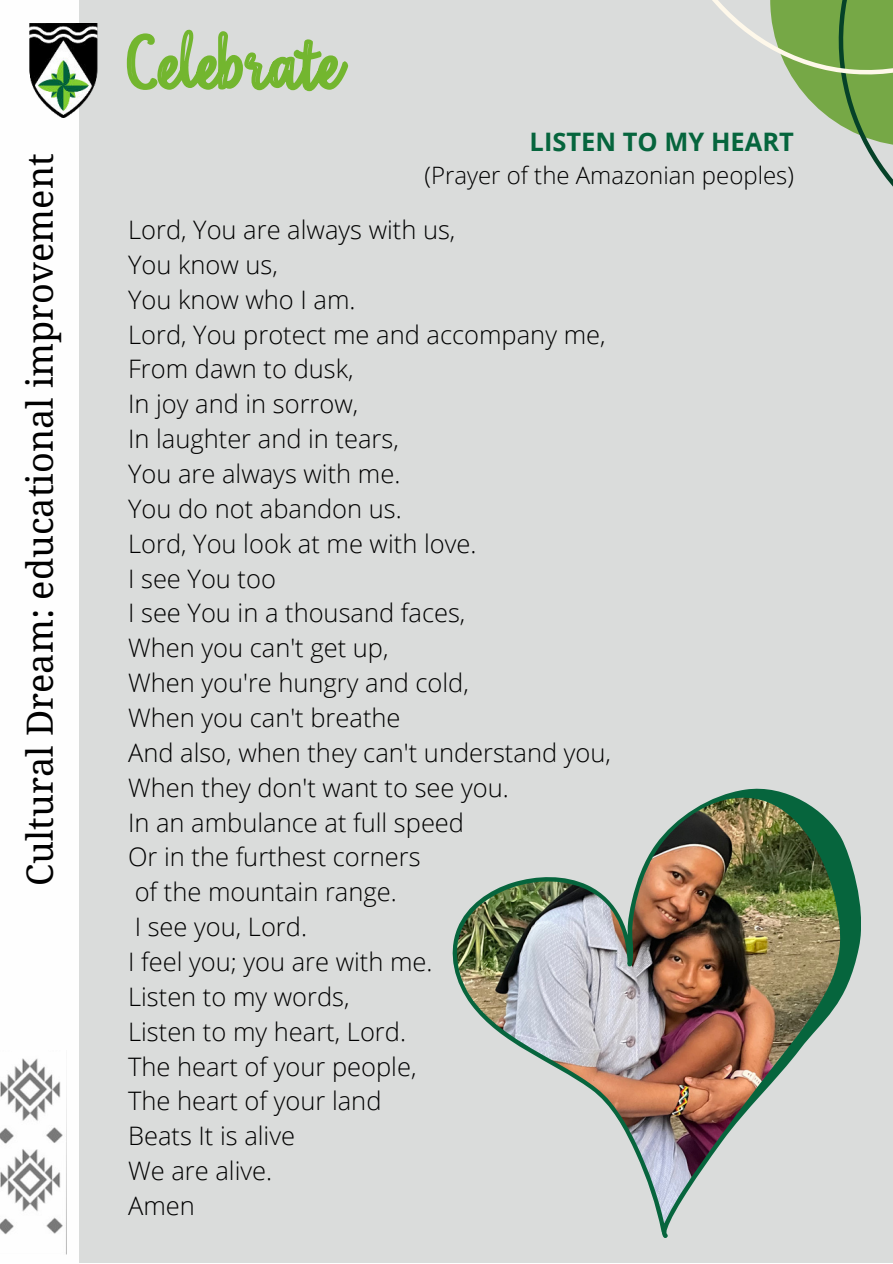
<style>
.page{position:relative;width:893px;height:1264px;background:#fff}
.page>*{position:absolute;margin:0;border:0;box-sizing:border-box;transform-origin:0 0}
.t1{font:36px "Noto Serif";color:#000}
.t2{font:300 25.5px/34.8px "Open Sans";color:#000}
.t3{font:700 25.5px "Open Sans";color:#06653d}
.t4{font:300 24px "Open Sans";color:#000}
</style>
<div class="page">
<div style="left:79px;top:0;width:813px;height:1262px;background:#dadcdb"></div>
<img style="left:0;top:1058px;width:63px;height:177px">
<img style="left:29px;top:23px;width:69px;height:95px">
<svg style="left:712px;top:0;width:180px;height:186px"></svg>
<img style="left:452px;top:788px;width:409px;height:449px">
<svg style="left:126px;top:29px;width:223px;height:63px"></svg>
<h1 class="t1" style="left:15px;top:885px;width:733px;rotate:-90deg">Cultural Dream: educational improvement</h1>
<p class="t3" style="left:529px;top:124px;width:266px">LISTEN TO MY HEART</p>
<p class="t4" style="left:424px;top:159px;width:371px">(Prayer of the Amazonian peoples)</p>
<p class="t2" style="left:128px;top:211px;width:484px">Lord, You are always with us,<br>You know us,<br>You know who I am.<br>Lord, You protect me and accompany me,<br>From dawn to dusk,<br>In joy and in sorrow,<br>In laughter and in tears,<br>You are always with me.<br>You do not abandon us.<br>Lord, You look at me with love.<br>I see You too<br>I see You in a thousand faces,<br>When you can't get up,<br>When you're hungry and cold,<br>When you can't breathe<br>And also, when they can't understand you,<br>When they don't want to see you.<br>In an ambulance at full speed<br>Or in the furthest corners<br>of the mountain range.<br>I see you, Lord.<br>I feel you; you are with me.<br>Listen to my words,<br>Listen to my heart, Lord.<br>The heart of your people,<br>The heart of your land<br>Beats It is alive<br>We are alive.<br>Amen</p>
</div>
